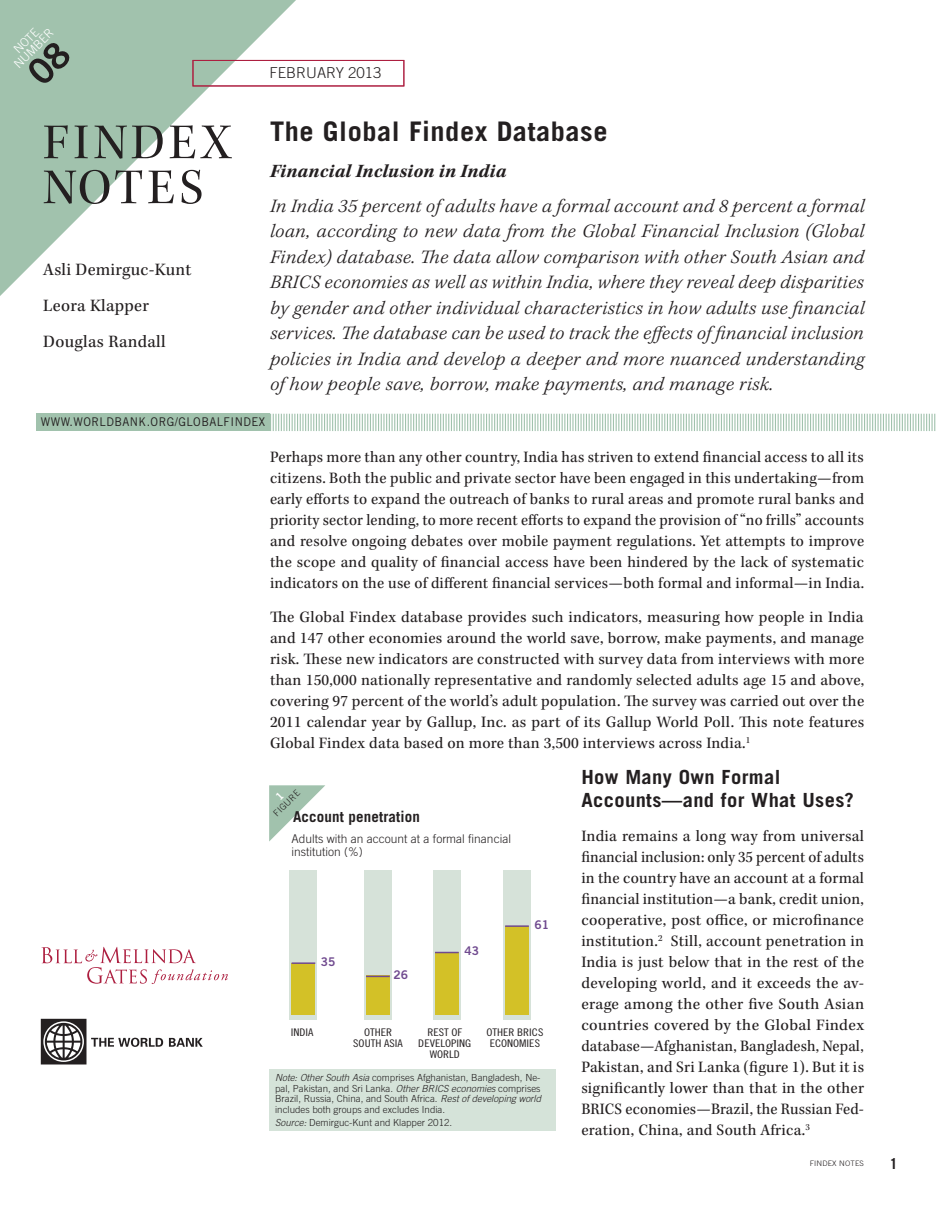
<style>
.page{position:relative;width:936px;height:1224px;background:#fff}
.page>*{position:absolute;margin:0;border:0;box-sizing:border-box;transform-origin:0 0}
.t1{font:51px "Kepler Std Subh";letter-spacing:.08em;color:#231f20}
.A-head{font:700 27px "Trade Gothic LT Std";letter-spacing:.02em;color:#231f20;scale:1.05 1}
.Intro_text{font:italic 300 19.5px/25.5px "Kepler Std";letter-spacing:.015em;color:#231f20;text-align:justify;scale:1.05 1}
.A-head-2{font:700 19.5px/22.5px "Trade Gothic LT Std";letter-spacing:.02em;color:#231f20;scale:1.05 1}
.A-head-3{font:19.5px "Kepler Std Bold Scn It";letter-spacing:.015em;color:#231f20;scale:1.05 1}
.Text{font:18px "Kepler Std Scn";letter-spacing:.015em;color:#231f20;scale:1.05 1}
.TEXT_11pt{font:16.5px/21px "Kepler Std Scn";letter-spacing:.015em;color:#231f20;text-align:justify;scale:1.06 1}
.TEXT_11pt-2{font:16.5px/21px "Kepler Std Scn";letter-spacing:.015em;color:#231f20;text-align:justify}
.TEXT_11pt-3{font:16.5px/21px "Kepler Std Scn";letter-spacing:.015em;color:#231f20;text-align:justify;scale:1.05 1}
.FIG_title{font:700 15px "Trade Gothic LT Std";letter-spacing:.01em;color:#231f20}
.t2{font:300 15px "Trade Gothic LT Std";color:#231f20}
.Chapter_title{font:700 15px "Trade Gothic LT Std";color:#231f20}
.FIG_units{font:300 12px/13.5px "Trade Gothic LT Std";color:#231f20}
.FIG_title-2{font:12px "Trade Gothic LT Std";letter-spacing:.04em;color:#231f20;scale:.95 1}
.t3{font:300 12px "Trade Gothic LT Std";color:#fff}
.t4{font:12px "Trade Gothic LT Std Bd 2";color:#704a8f}
.t5{font:10.5px/11.2px "Trade Gothic LT Std Cn 18";color:#231f20;text-align:center;scale:1.15 1}
.FIG_source{font:300 9.75px/10.5px "Trade Gothic LT Std";color:#231f20;text-align:justify}
.t6{font:300 9px "Trade Gothic LT Std";color:#231f20}
.t7{font:300 7.5px "Trade Gothic LT Std";letter-spacing:.02em;color:#231f20;scale:1.05 1}
.s1{font-style:italic}
</style>
<div class="page">
<svg style="left:0;top:0;width:296px;height:296px"></svg>
<svg style="left:270px;top:414px;width:665px;height:17px"></svg>
<div style="left:193px;top:60px;width:211px;height:26px;border:1px solid #ad1f40"></div>
<svg style="left:169px;top:1038px;width:34px;height:9px"></svg>
<svg style="left:41px;top:1019px;width:122px;height:46px"></svg>
<svg style="left:41px;top:947px;width:187px;height:37px"></svg>
<div style="left:269px;top:1069px;width:287px;height:62px;background:#d5e3d9"></div>
<div style="left:503px;top:870px;width:28px;height:149px;background:#d6e2d9"></div>
<div style="left:505px;top:926px;width:24px;height:89px;background:#d3c127"></div>
<hr style="left:505px;top:925px;width:24px;height:2px;background:#704a8f">
<div style="left:364px;top:870px;width:28px;height:149px;background:#d6e2d9"></div>
<div style="left:366px;top:976px;width:24px;height:39px;background:#d3c127"></div>
<svg style="left:366px;top:976px;width:24px;height:1px"></svg>
<div style="left:290px;top:870px;width:27px;height:149px;background:#d6e2d9"></div>
<div style="left:292px;top:963px;width:23px;height:52px;background:#d3c127"></div>
<hr style="left:292px;top:962px;width:23px;height:2px;background:#704a8f">
<div style="left:433px;top:870px;width:28px;height:149px;background:#d6e2d9"></div>
<div style="left:435px;top:952px;width:24px;height:63px;background:#d3c127"></div>
<svg style="left:435px;top:952px;width:24px;height:1px"></svg>
<div style="left:36px;top:413px;width:234px;height:18px;background:#a1c2ad"></div>
<div style="left:25px;top:39px;width:47px;height:48px;background:#a1c2ad"></div>
<svg style="left:269px;top:785px;width:56px;height:57px"></svg>
<p class="t3" style="left:11px;top:46px;width:32px;rotate:-45deg">NOTE</p>
<p class="t3" style="left:11px;top:61px;width:52px;rotate:-45deg">NUMBER</p>
<p class="t1" style="left:43px;top:113px;width:189px">FINDEX</p>
<p class="t1" style="left:43px;top:158px;width:162px">NOTES</p>
<p class="Text" style="left:43px;top:259px;width:143px">Asli Demirguc-Kunt</p>
<p class="Text" style="left:43px;top:295px;width:102px">Leora Klapper</p>
<p class="Text" style="left:43px;top:331px;width:118px">Douglas Randall</p>
<p class="t2" style="left:270px;top:64px;width:114px">FEBRUARY 2013</p>
<p class="A-head" style="left:270px;top:115px;width:323px">The Global Findex Database</p>
<p class="A-head-3" style="left:270px;top:160px;width:227px">Financial Inclusion in India</p>
<p class="Intro_text" style="left:270px;top:194px;width:568px">In India 35 percent of adults have a formal account and 8 percent a formal loan, according to new data from the Global Financial Inclusion (Global Findex) database. The data allow comparison with other South Asian and BRICS economies as well as within India, where they reveal deep disparities by gender and other individual characteristics in how adults use financial services. The database can be used to track the effects of financial inclusion policies in India and develop a deeper and more nuanced understanding of how people save, borrow, make payments, and manage risk.</p>
<p class="FIG_title-2" style="left:41px;top:415px;width:238px">WWW.WORLDBANK.ORG/GLOBALFINDEX</p>
<p class="TEXT_11pt-2" style="left:270px;top:447px;width:596px">Perhaps more than any other country, India has striven to extend financial access to all its citizens. Both the public and private sector have been engaged in this undertaking—from early efforts to expand the outreach of banks to rural areas and promote rural banks and priority sector lending, to more recent efforts to expand the provision of “no frills” accounts and resolve ongoing debates over mobile payment regulations. Yet attempts to improve the scope and quality of financial access have been hindered by the lack of systematic indicators on the use of different financial services—both formal and informal—in India.</p>
<p class="TEXT_11pt-3" style="left:270px;top:607px;width:568px">The Global Findex database provides such indicators, measuring how people in India and 147 other economies around the world save, borrow, make payments, and manage risk. These new indicators are constructed with survey data from interviews with more than 150,000 nationally representative and randomly selected adults age 15 and above, covering 97 percent of the world’s adult population. The survey was carried out over the 2011 calendar year by Gallup, Inc. as part of its Gallup World Poll. This note features Global Findex data based on more than 3,500 interviews across India.<sup>1</sup></p>
<p class="A-head-2" style="left:581px;top:766px;width:261px">How Many Own Formal<br>Accounts—and for What Uses?</p>
<p class="TEXT_11pt" style="left:581px;top:826px;width:268px">India remains a long way from universal financial inclusion: only 35 percent of adults in the country have an account at a formal financial institution—a bank, credit union, cooperative, post office, or microfinance institution.<sup>2</sup> Still, account penetration in India is just below that in the rest of the developing world, and it exceeds the av&shy;erage among the other five South Asian countries covered by the Global Findex database—Afghanistan, Bangladesh, Nepal, Pakistan, and Sri Lanka (figure 1). But it is significantly lower than that in the other BRICS economies—Brazil, the Russian Fed&shy;eration, China, and South Africa.<sup>3</sup></p>
<p class="t6" style="left:271px;top:811px;width:35px;rotate:-45deg">FIGURE</p>
<p class="FIG_title" style="left:293px;top:808px;width:128px">Account penetration</p>
<p class="FIG_units" style="left:292px;top:832px;width:221px">Adults with an account at a formal financial institution (%)</p>
<p class="t4" style="left:534px;top:918px;width:16px">61</p>
<p class="t4" style="left:465px;top:944px;width:16px">43</p>
<p class="t4" style="left:321px;top:954px;width:16px">35</p>
<p class="t4" style="left:393px;top:968px;width:16px">26</p>
<p class="t5" style="left:418px;top:1026px;width:48px">REST OF<br>DEVELOPING<br>WORLD</p>
<p class="FIG_source" style="left:275px;top:1072px;width:268px"><span class="s1">Note: Other South Asia</span> comprises Afghanistan, Bangladesh, Ne&shy;pal, Pakistan, and Sri Lanka. <span class="s1">Other BRICS economies</span> comprises Brazil, Russia, China, and South Africa. <span class="s1">Rest of developing world </span>includes both groups and excludes India.</p>
<p class="FIG_source" style="left:275px;top:1117px;width:179px"><span class="s1">Source:</span> Demirguc-Kunt and Klapper 2012.</p>
<p class="t5" style="left:353px;top:1026px;width:45px">OTHER<br>SOUTH ASIA</p>
<p class="t5" style="left:486px;top:1026px;width:51px">OTHER BRICS<br>ECONOMIES</p>
<p class="t5" style="left:291px;top:1026px;width:21px">INDIA</p>
<p class="t7" style="left:810px;top:1159px;width:53px">FINDEX NOTES</p>
<p class="Chapter_title" style="left:889px;top:1154px;width:10px">1</p>
</div>
